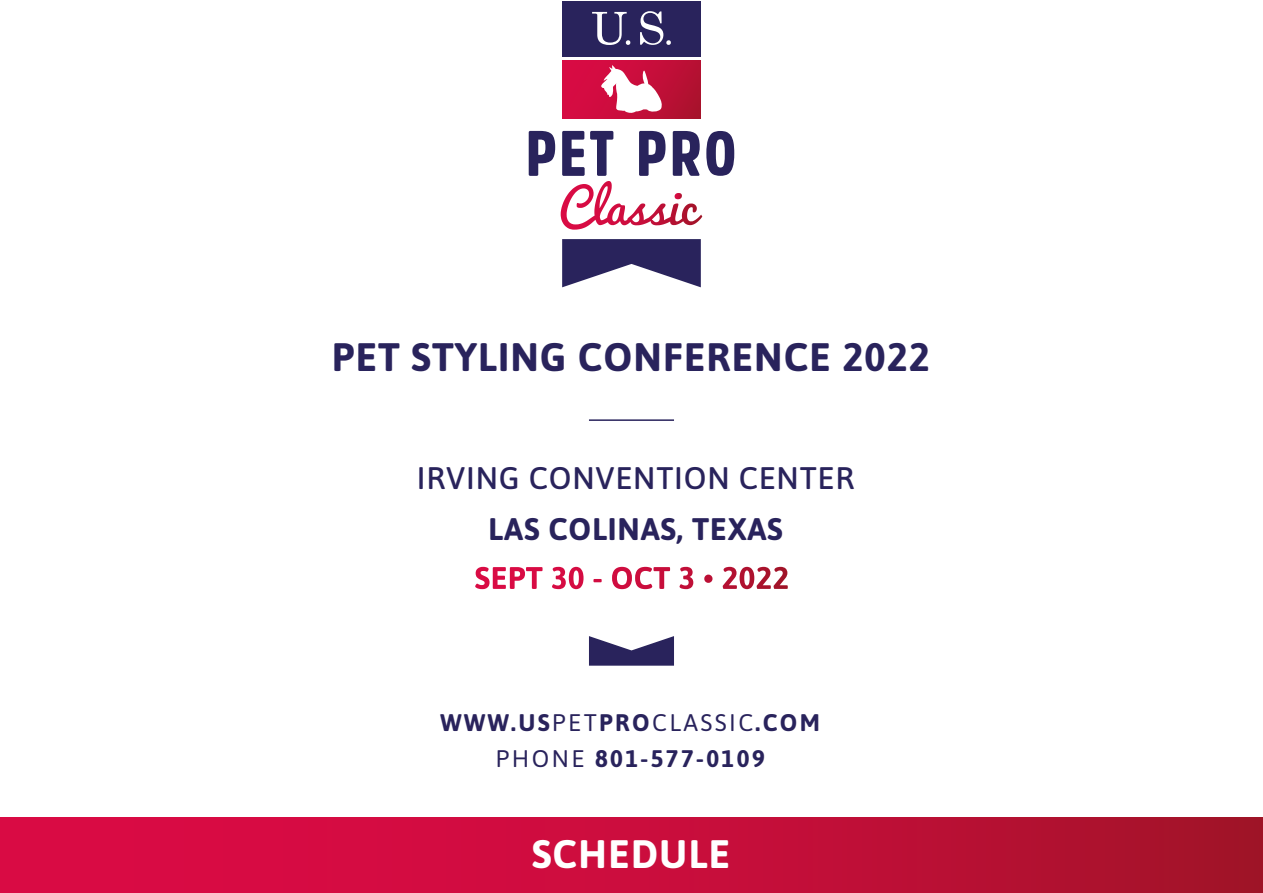
<style>
.page{position:relative;width:1263px;height:893px;background:#fff}
.page>*{position:absolute;margin:0;border:0;box-sizing:border-box;transform-origin:0 0}
.t1{font:700 39.75px "Asap";letter-spacing:.025em;color:#29235c}
.t2{font:700 39.75px "Asap";letter-spacing:.025em;color:#fff}
.t3{font:500 31.2px "Asap";letter-spacing:.025em;color:#29235c}
.t4{font:700 31.2px "Asap";letter-spacing:.025em;color:#29235c}
.t5{font:700 24px/36px "Asap";letter-spacing:.1em;color:#29235c;text-align:center}
.s1{font-weight:400}
</style>
<div class="page">
<div style="left:0;top:817px;width:1263px;height:76px;background:linear-gradient(to right,#e30949,#a9122c)"></div>
<div style="left:562px;top:2px;width:139px;height:55px;background:#29235c"></div>
<div style="left:562px;top:61px;width:139px;height:57px;background:linear-gradient(to right,#dd0a46,#b21131)"></div>
<svg style="left:562px;top:239px;width:139px;height:48px"></svg>
<svg style="left:640px;top:11px;width:31px;height:34px"></svg>
<svg style="left:592px;top:12px;width:38px;height:33px"></svg>
<svg style="left:673px;top:131px;width:27px;height:45px"></svg>
<svg style="left:706px;top:131px;width:28px;height:45px"></svg>
<svg style="left:639px;top:131px;width:26px;height:45px"></svg>
<svg style="left:529px;top:131px;width:26px;height:45px"></svg>
<svg style="left:562px;top:131px;width:51px;height:45px"></svg>
<svg style="left:674px;top:193px;width:8px;height:6px"></svg>
<svg style="left:561px;top:182px;width:90px;height:48px"></svg>
<svg style="left:601px;top:65px;width:62px;height:49px"></svg>
<svg style="left:589px;top:636px;width:85px;height:30px"></svg>
<hr style="left:589px;top:419px;width:85px;height:2px;background:#29235c">
<svg style="left:475px;top:567px;width:67px;height:22px"></svg>
<svg style="left:552px;top:567px;width:31px;height:22px"></svg>
<svg style="left:593px;top:579px;width:9px;height:3px"></svg>
<svg style="left:612px;top:567px;width:58px;height:22px"></svg>
<svg style="left:679px;top:567px;width:14px;height:22px"></svg>
<svg style="left:704px;top:575px;width:8px;height:8px"></svg>
<svg style="left:723px;top:567px;width:65px;height:22px"></svg>
<h1 class="t1" style="left:332px;top:329px;width:600px">PET STYLING CONFERENCE 2022</h1>
<h2 class="t3" style="left:417px;top:456px;width:439px">IRVING CONVENTION CENTER</h2>
<h2 class="t4" style="left:488px;top:507px;width:296px">LAS COLINAS, TEXAS</h2>
<p class="t5" style="left:441px;top:704px;width:381px">WWW.US<span class="s1">PET</span>PRO<span class="s1">CLASSIC</span>.COM<br><span class="s1">PHONE</span> 801-577-0109</p>
<h1 class="t2" style="left:532px;top:826px;width:200px">SCHEDULE</h1>
</div>
